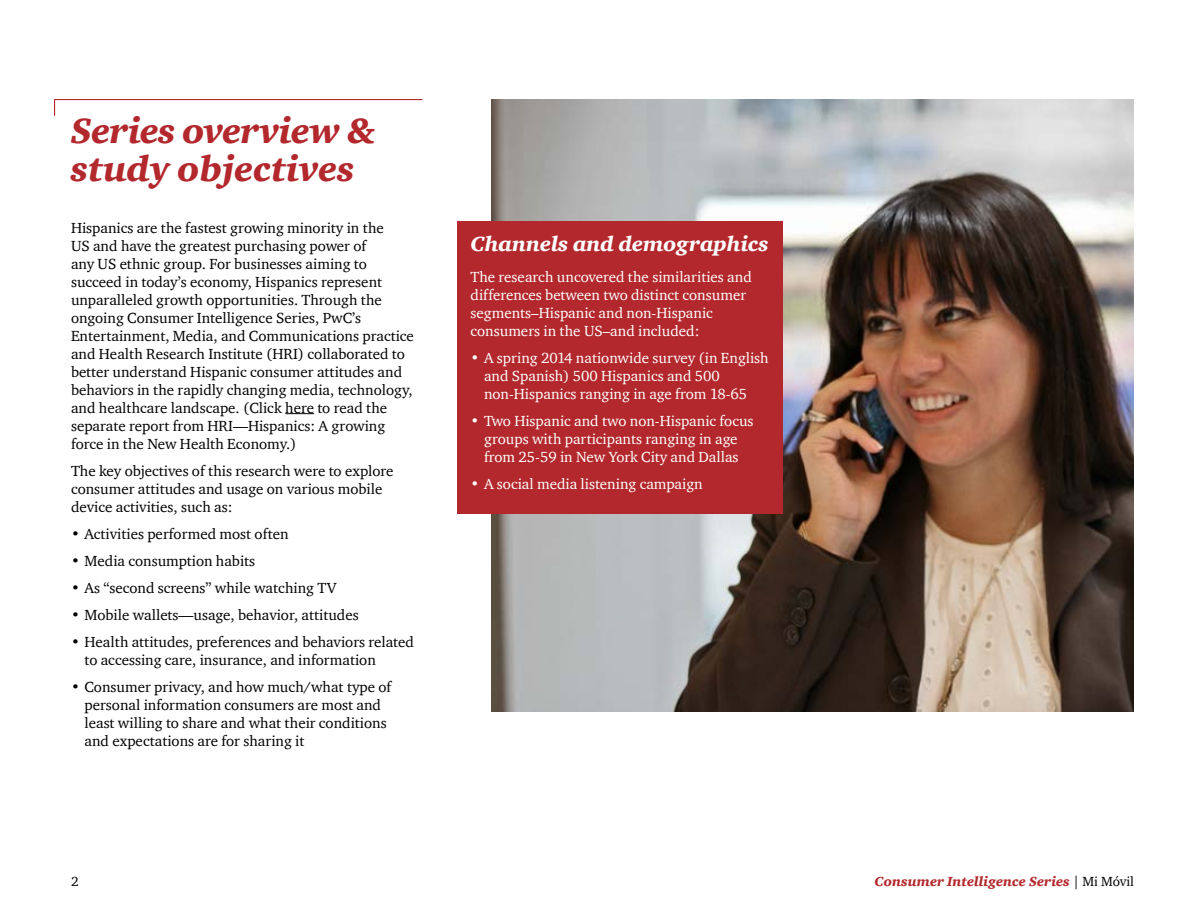
<style>
.page{position:relative;width:1188px;height:918px;background:#fff}
.page>*{position:absolute;margin:0;border:0;box-sizing:border-box;transform-origin:0 0}
.t1{font:italic 900 36px/39px "ITC Charter Com";color:#b3282d}
.t2{font:italic 900 21px "ITC Charter Com";letter-spacing:-.005em;color:#fff}
.t3{font:15px/18px "ITC Charter Com";color:#000}
.t4{font:15px/18px "ITC Charter Com";color:#fff}
.t5{font:italic 900 13.5px "ITC Charter Com";color:#b3282d}
.t6{font:13.5px "ITC Charter Com";color:#000}
.s1{font-weight:400;font-style:normal;color:#000}
</style>
<div class="page">
<img style="left:492px;top:99px;width:642px;height:613px">
<svg style="left:285px;top:413px;width:29px;height:1px"></svg>
<svg style="left:54px;top:100px;width:1px;height:16px"></svg>
<hr style="left:54px;top:99px;width:369px;height:1px;background:#b3282d">
<div style="left:457px;top:221px;width:326px;height:293px;background:#b3282d"></div>
<h1 class="t1" style="left:71px;top:110px;width:306px">Series overview &amp; study objectives</h1>
<p class="t3" style="left:71px;top:218px;width:345px">Hispanics are the fastest growing minority in the<br>US and have the greatest purchasing power of<br>any US ethnic group. For businesses aiming to succeed in today’s economy, Hispanics represent unparalleled growth opportunities. Through the ongoing Consumer Intelligence Series, PwC’s Entertainment, Media, and Communications practice and Health Research Institute (HRI) collaborated to better understand Hispanic consumer attitudes and behaviors in the rapidly changing media, technology, and healthcare landscape. (Click here to read the separate report from HRI—Hispanics: A growing force in the New Health Economy.)</p>
<p class="t3" style="left:71px;top:461px;width:324px">The key objectives of this research were to explore consumer attitudes and usage on various mobile device activities, such as:</p>
<p class="t3" style="left:71px;top:524px;width:219px">• Activities performed most often</p>
<p class="t3" style="left:71px;top:551px;width:186px">• Media consumption habits</p>
<p class="t3" style="left:71px;top:578px;width:267px">• As “second screens” while watching TV</p>
<p class="t3" style="left:71px;top:605px;width:289px">• Mobile wallets—usage, behavior, attitudes</p>
<p class="t3" style="left:85px;top:632px;width:331px;text-indent:-14px">• Health attitudes, preferences and behaviors related to accessing care, insurance, and information</p>
<p class="t3" style="left:85px;top:677px;width:308px;text-indent:-14px">• Consumer privacy, and how much/what type of personal information consumers are most and least willing to share and what their conditions and expectations are for sharing it</p>
<h2 class="t2" style="left:471px;top:230px;width:300px">Channels and demographics</h2>
<p class="t4" style="left:471px;top:268px;width:283px">The research uncovered the similarities and differences between two distinct consumer segments–Hispanic and non-Hispanic consumers in the US–and included:</p>
<p class="t4" style="left:484px;top:349px;width:286px;text-indent:-14px">• A spring 2014 nationwide survey (in English and Spanish) 500 Hispanics and 500 non-Hispanics ranging in age from 18-65</p>
<p class="t4" style="left:471px;top:412px;width:285px;text-align:center">• Two Hispanic and two non-Hispanic focus groups with participants ranging in age from 25-59 in New York City and Dallas</p>
<p class="t4" style="left:471px;top:475px;width:234px">• A social media listening campaign</p>
<p class="t6" style="left:71px;top:874px;width:9px">2</p>
<p class="t5" style="left:875px;top:874px;width:261px">Consumer Intelligence Series <span class="s1">| Mi Móvil</span></p>
</div>
